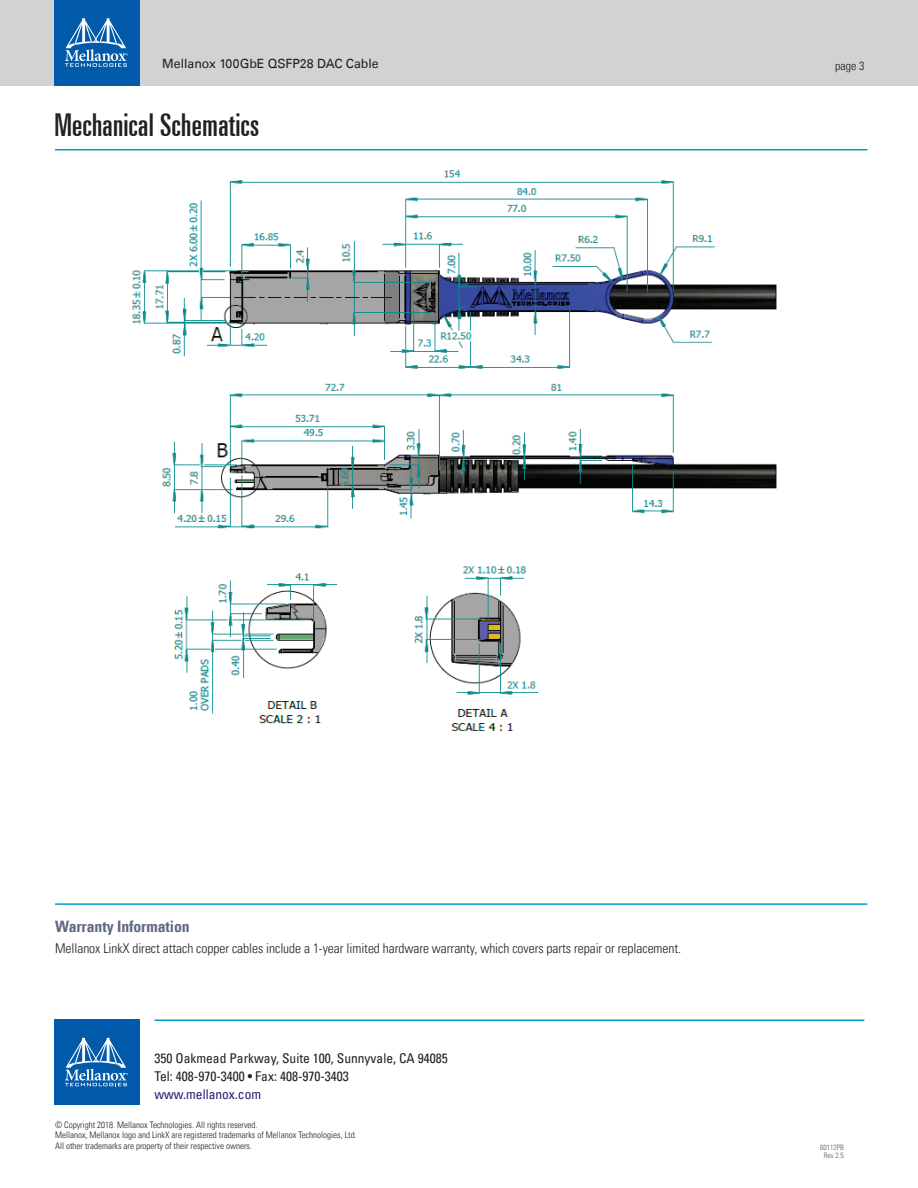
<style>
.page{position:relative;width:918px;height:1188px;background:#fff}
.page>*{position:absolute;margin:0;border:0;box-sizing:border-box;transform-origin:0 0}
.t1{font:ultra-condensed 31.5px "Univers LT";letter-spacing:.01em;color:#231f20}
.t2{font:700 condensed 15.75px "Univers LT";letter-spacing:-.005em;color:#616a85}
.t3{font:300 condensed 13.5px "Univers LT";letter-spacing:-.005em;color:#231f20}
.t4{font:condensed 13.5px/18px "Univers LT";color:#231f20}
.t5{font:condensed 13.5px "Univers LT";color:#221e72}
.t6{font:12.75px "Univers LT";letter-spacing:-.005em;color:#231f20}
.t7{font:300 condensed 12px "Univers LT";color:#231f20}
.t8{font:300 condensed 9px/10.5px "Univers LT";color:#231f20}
.t9{font:300 condensed 7.5px/7.5px "Univers LT";color:#57585a;text-align:center}
</style>
<div class="page">
<div style="left:0;top:0;width:918px;height:85px;background:#d1d2d4"></div>
<hr style="left:154px;top:1020px;width:710px;height:1px;background:#009dc7">
<div style="left:54px;top:0;width:85px;height:85px;background:#015aaa"></div>
<svg style="left:65px;top:18px;width:63px;height:49px"></svg>
<div style="left:54px;top:1020px;width:85px;height:85px;background:#015aaa"></div>
<svg style="left:65px;top:1038px;width:63px;height:48px"></svg>
<hr style="left:55px;top:149px;width:812px;height:1px;background:#009dc7">
<hr style="left:55px;top:903px;width:812px;height:2px;background:#009dc7">
<img style="left:131px;top:170px;width:646px;height:560px">
<h3 class="t6" style="left:162px;top:56px;width:218px">Mellanox 100GbE QSFP28 DAC Cable</h3>
<h3 class="t7" style="left:835px;top:59px;width:31px">page 3</h3>
<h1 class="t1" style="left:54px;top:107px;width:206px">Mechanical Schematics</h1>
<h2 class="t2" style="left:55px;top:917px;width:136px">Warranty Information</h2>
<h3 class="t3" style="left:55px;top:940px;width:628px">Mellanox LinkX direct attach copper cables include a 1-year limited hardware warranty, which covers parts repair or replacement.</h3>
<h3 class="t4" style="left:154px;top:1049px;width:295px">350 Oakmead Parkway, Suite 100, Sunnyvale, CA 94085<br>Tel: 408-970-3400 • Fax: 408-970-3403</h3>
<h3 class="t5" style="left:154px;top:1085px;width:108px">www.mellanox.com</h3>
<p class="t8" style="left:55px;top:1119px;width:303px">© Copyright 2018. Mellanox Technologies. All rights reserved.<br>Mellanox, Mellanox logo and LinkX are registered trademarks of Mellanox Technologies, Ltd.<br>All other trademarks are property of their respective owners.</p>
<p class="t9" style="left:820px;top:1144px;width:25px">60112PB<br>Rev 2.5</p>
</div>
